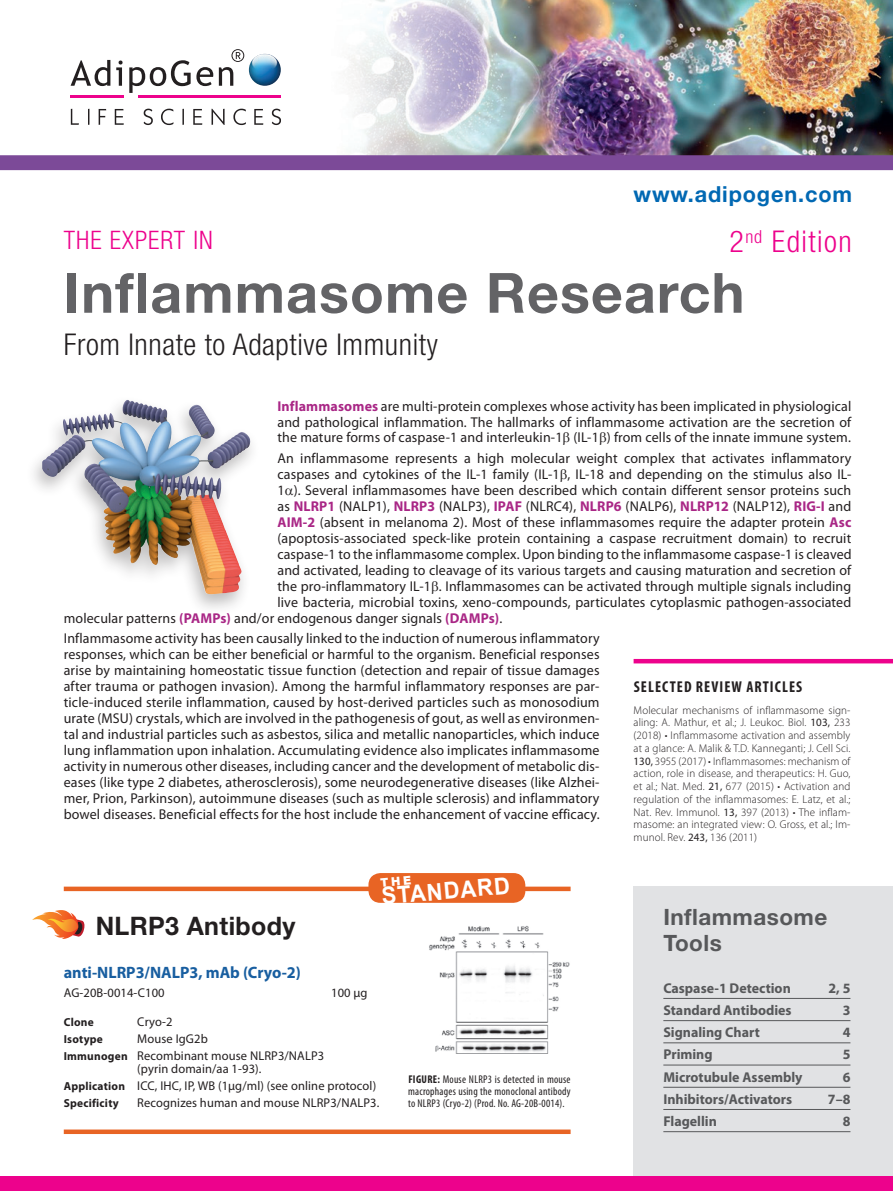
<style>
.page{position:relative;width:893px;height:1191px;background:#fff}
.page>*{position:absolute;margin:0;border:0;box-sizing:border-box;transform-origin:0 0}
.t1{font:700 55.5px "Helvetica Neue LT Std";letter-spacing:.02em;color:#636366}
.t2{font:300 condensed 30px "Helvetica Neue LT Std";letter-spacing:.02em;color:#231f20}
.t3{font:300 condensed 30px "Helvetica Neue LT Std";letter-spacing:.05em;color:#ed028c}
.t4{font:700 25.5px "Helvetica Neue LT Std";letter-spacing:.015em;color:#231f20}
.t5{font:300 condensed 25.5px "Helvetica Neue LT Std";letter-spacing:.04em;color:#ed028c}
.t6{font:700 23.4px "Arial";color:#fff;scale:.94 1}
.t7{font:700 22.5px/25.5px "Helvetica Neue LT Std";letter-spacing:.02em;color:#57585a}
.t8{font:700 22.2px "Helvetica Neue LT Std";letter-spacing:.04em;color:#0168b3}
.t9{font:700 16.5px "Myriad Pro";color:#185ea0}
.t10{font:700 condensed 15.75px "Myriad Pro";letter-spacing:.07em;color:#231f20}
.t11{font:14.25px/15.9px "Myriad Pro";letter-spacing:.01em;color:#231f20;text-align:justify}
.t12{font:700 14.25px "Myriad Pro";color:#57585a}
.t13{font:12.75px/16.6px "Myriad Pro";letter-spacing:.01em;color:#231f20}
.t14{font:700 11.7px "Myriad Pro";letter-spacing:.02em;color:#231f20}
.t15{font:300 11.25px/12.8px "Myriad Pro";letter-spacing:.01em;color:#231f20;text-align:justify}
.t16{font:condensed 11.25px/12px "Myriad Pro";letter-spacing:.02em;color:#231f20;text-align:justify}
.s1{font-weight:700;color:#a92786}
.s2{font-weight:400}
.s3{font-weight:700;font-size:11.7px}
.s4{font-weight:700}
</style>
<div class="page">
<img style="left:70px;top:0;width:823px;height:155px">
<svg style="left:71px;top:60px;width:39px;height:26px"></svg>
<svg style="left:116px;top:61px;width:7px;height:25px"></svg>
<svg style="left:129px;top:60px;width:84px;height:33px"></svg>
<img style="left:249px;top:54px;width:32px;height:32px;border-radius:16px">
<svg style="left:219px;top:49px;width:25px;height:37px"></svg>
<hr style="left:70px;top:95px;width:54px;height:3px;background:#ed028c">
<hr style="left:138px;top:95px;width:143px;height:3px;background:#ed028c">
<svg style="left:71px;top:109px;width:8px;height:16px"></svg>
<svg style="left:88px;top:109px;width:1px;height:16px"></svg>
<svg style="left:99px;top:109px;width:7px;height:16px"></svg>
<svg style="left:115px;top:109px;width:9px;height:16px"></svg>
<svg style="left:144px;top:109px;width:9px;height:16px"></svg>
<svg style="left:161px;top:109px;width:12px;height:16px"></svg>
<svg style="left:182px;top:109px;width:2px;height:16px"></svg>
<svg style="left:193px;top:109px;width:9px;height:16px"></svg>
<svg style="left:212px;top:109px;width:13px;height:16px"></svg>
<svg style="left:233px;top:109px;width:13px;height:16px"></svg>
<svg style="left:254px;top:109px;width:9px;height:16px"></svg>
<svg style="left:272px;top:109px;width:9px;height:16px"></svg>
<div style="left:0;top:155px;width:893px;height:15px;background:#7c4a98"></div>
<div style="left:634px;top:885px;width:259px;height:297px;background:#e1e2e4"></div>
<hr style="left:663px;top:998px;width:187px;height:1px;background:#57585a">
<hr style="left:663px;top:1020px;width:187px;height:1px;background:#57585a">
<hr style="left:663px;top:1042px;width:187px;height:1px;background:#57585a">
<hr style="left:663px;top:1064px;width:187px;height:1px;background:#57585a">
<hr style="left:663px;top:1086px;width:187px;height:1px;background:#57585a">
<hr style="left:663px;top:1109px;width:187px;height:1px;background:#57585a">
<hr style="left:663px;top:1131px;width:187px;height:1px;background:#57585a">
<div style="left:0;top:1176px;width:893px;height:15px;background:#ed028c"></div>
<div style="left:64px;top:1129px;width:507px;height:5px;background:#e86424"></div>
<svg style="left:32px;top:910px;width:53px;height:29px"></svg>
<div style="left:64px;top:886px;width:507px;height:5px;background:#e86424"></div>
<div style="left:368px;top:873px;width:157px;height:30px;background:#e86424;border-radius:12px"></div>
<img style="left:429px;top:925px;width:141px;height:128px">
<hr style="left:634px;top:659px;width:259px;height:4px;background:#ed028c">
<div style="left:25px;top:394px;width:236px;height:222px;background:#231f20;opacity:.3"></div>
<img style="left:63px;top:400px;width:98px;height:52px">
<h3 class="t5" style="left:64px;top:226px;width:151px">THE EXPERT IN</h3>
<h3 class="t8" style="left:634px;top:181px;width:220px">www.adipogen.com</h3>
<h2 class="t3" style="left:729px;top:224px;width:124px">2<sup>nd</sup> Edition</h2>
<h1 class="t1" style="left:64px;top:259px;width:682px">Inflammasome Research</h1>
<h2 class="t2" style="left:64px;top:327px;width:375px">From Innate to Adaptive Immunity</h2>
<p class="t11" style="left:277px;top:398px;width:575px"><span class="s1">Inflammasomes</span> are multi-protein complexes whose activity has been implicated in physiological and pathological inflammation. The hallmarks of inflammasome activation are the secretion of the mature forms of caspase-1 and interleukin-1 (IL-1 ) from cells of the innate immune system.</p>
<p class="t11" style="left:277px;top:450px;width:575px">An inflammasome represents a high molecular weight complex that activates inflammatory</p>
<p class="t11" style="left:277px;top:466px;width:575px">caspases and cytokines of the IL-1 family (IL-1 , IL-18 and depending on the stimulus also IL-</p>
<p class="t11" style="left:277px;top:482px;width:575px">1 ). Several inflammasomes have been described which contain different sensor proteins such</p>
<p class="t11" style="left:277px;top:498px;width:575px">as <span class="s1">NLRP1</span> (NALP1), <span class="s1">NLRP3</span> (NALP3), <span class="s1">IPAF</span> (NLRC4), <span class="s1">NLRP6</span> (NALP6), <span class="s1">NLRP12</span> (NALP12), <span class="s1">RIG-I</span> and</p>
<p class="t11" style="left:277px;top:514px;width:575px"><span class="s1">AIM-2</span> (absent in melanoma 2). Most of these inflammasomes require the adapter protein <span class="s1">Asc</span></p>
<p class="t11" style="left:277px;top:530px;width:575px">(apoptosis-associated speck-like protein containing a caspase recruitment domain) to recruit</p>
<p class="t11" style="left:277px;top:546px;width:576px">caspase-1 to the inflammasome complex. Upon binding to the inflammasome caspase-1 is cleaved</p>
<p class="t11" style="left:277px;top:562px;width:575px">and activated, leading to cleavage of its various targets and causing maturation and secretion of</p>
<p class="t11" style="left:277px;top:578px;width:575px">the pro-inflammatory IL-1 . Inflammasomes can be activated through multiple signals including</p>
<p class="t11" style="left:277px;top:594px;width:575px">live bacteria, microbial toxins, xeno-compounds, particulates cytoplasmic pathogen-associated</p>
<p class="t11" style="left:64px;top:610px;width:440px">molecular patterns <span class="s1">(PAMPs)</span> and/or endogenous danger signals <span class="s1">(DAMPs)</span>.</p>
<p class="t11" style="left:64px;top:630px;width:537px">Inflammasome activity has been causally linked to the induction of numerous inflammatory responses, which can be either beneficial or harmful to the organism. Beneficial responses arise by maintaining homeostatic tissue function (detection and repair of tissue damages after trauma or pathogen invasion). Among the harmful inflammatory responses are par&shy;ticle-induced sterile inflammation, caused by host-derived particles such as monosodium urate (MSU) crystals, which are involved in the pathogenesis of gout, as well as environmen&shy;tal and industrial particles such as asbestos, silica and metallic nanoparticles, which induce lung inflammation upon inhalation. Accumulating evidence also implicates inflammasome activity in numerous other diseases, including cancer and the development of metabolic dis&shy;eases (like type 2 diabetes, atherosclerosis), some neurodegenerative diseases (like Alzhei&shy;mer, Prion, Parkinson), autoimmune diseases (such as multiple sclerosis) and inflammatory bowel diseases. Beneficial effects for the host include the enhancement of vaccine efficacy.</p>
<p class="t10" style="left:634px;top:678px;width:170px">SELECTED REVIEW ARTICLES</p>
<p class="t15" style="left:634px;top:703px;width:218px">Molecular mechanisms of inflammasome sign&shy;aling: A. Mathur, et al.; J. Leukoc. Biol. <span class="s2">103,</span> 233 (2018) • Inflammasome activation and assembly at a glance: A. Malik &amp; T.D. Kanneganti; J. Cell Sci.<br><span class="s2">130,</span> 3955 (2017) • Inflammasomes: mechanism of action, role in disease, and therapeutics: H. Guo, et al.; Nat. Med. <span class="s2">21,</span> 677 (2015) • Activation and regulation of the inflammasomes: E. Latz, et al.; Nat. Rev. Immunol. <span class="s2">13,</span> 397 (2013) • The inflam&shy;masome: an integrated view: O. Gross, et al.; Im&shy;munol. Rev. <span class="s2">243,</span> 136 (2011)</p>
<h3 class="t4" style="left:96px;top:910px;width:201px">NLRP3 Antibody</h3>
<h3 class="t6" style="left:380px;top:880px;width:138px;rotate:-5deg">STANDARD</h3>
<p class="t9" style="left:64px;top:963px;width:239px">anti-NLRP3/NALP3, mAb (Cryo-2)</p>
<p class="t13" style="left:64px;top:984px;width:102px">AG-20B-0014-C100</p>
<p class="t13" style="left:331px;top:984px;width:38px">100 µg</p>
<p class="t14" style="left:64px;top:1015px;width:32px">Clone</p>
<p class="t13" style="left:137px;top:1013px;width:37px">Cryo-2</p>
<p class="t14" style="left:64px;top:1032px;width:41px">Isotype</p>
<p class="t13" style="left:64px;top:1030px;width:262px;text-indent:73px">Mouse IgG2b<br><span class="s3">Immunogen</span> Recombinant mouse NLRP3/NALP3</p>
<p class="t13" style="left:64px;top:1060px;width:314px;text-indent:74px">(pyrin domain/aa 1-93).<br><span class="s3">Application</span> ICC, IHC, IP, WB (1μg/ml) (see online protocol)</p>
<p class="t14" style="left:64px;top:1096px;width:56px">Specificity</p>
<p class="t13" style="left:137px;top:1094px;width:244px">Recognizes human and mouse NLRP3/NALP3.</p>
<p class="t16" style="left:408px;top:1073px;width:164px"><span class="s4">FIGURE:</span> Mouse NLRP3 is detected in mouse macrophages using the monoclonal antibody to NLRP3 (Cryo-2) (Prod. No. AG-20B-0014).</p>
<h3 class="t7" style="left:663px;top:904px;width:165px">Inflammasome<br>Tools</h3>
<p class="t12" style="left:663px;top:980px;width:129px">Caspase-1 Detection</p>
<p class="t12" style="left:828px;top:980px;width:23px">2, 5</p>
<p class="t12" style="left:663px;top:1002px;width:130px">Standard Antibodies</p>
<p class="t12" style="left:843px;top:1002px;width:9px">3</p>
<p class="t12" style="left:663px;top:1024px;width:98px">Signaling Chart</p>
<p class="t12" style="left:843px;top:1024px;width:9px">4</p>
<p class="t12" style="left:663px;top:1046px;width:51px">Priming</p>
<p class="t12" style="left:843px;top:1046px;width:9px">5</p>
<p class="t12" style="left:663px;top:1068px;width:141px">Microtubule Assembly</p>
<p class="t12" style="left:843px;top:1068px;width:9px">6</p>
<p class="t12" style="left:663px;top:1091px;width:130px">Inhibitors/Activators</p>
<p class="t12" style="left:828px;top:1091px;width:24px">7–8</p>
<p class="t12" style="left:663px;top:1113px;width:55px">Flagellin</p>
<p class="t12" style="left:843px;top:1113px;width:9px">8</p>
</div>
